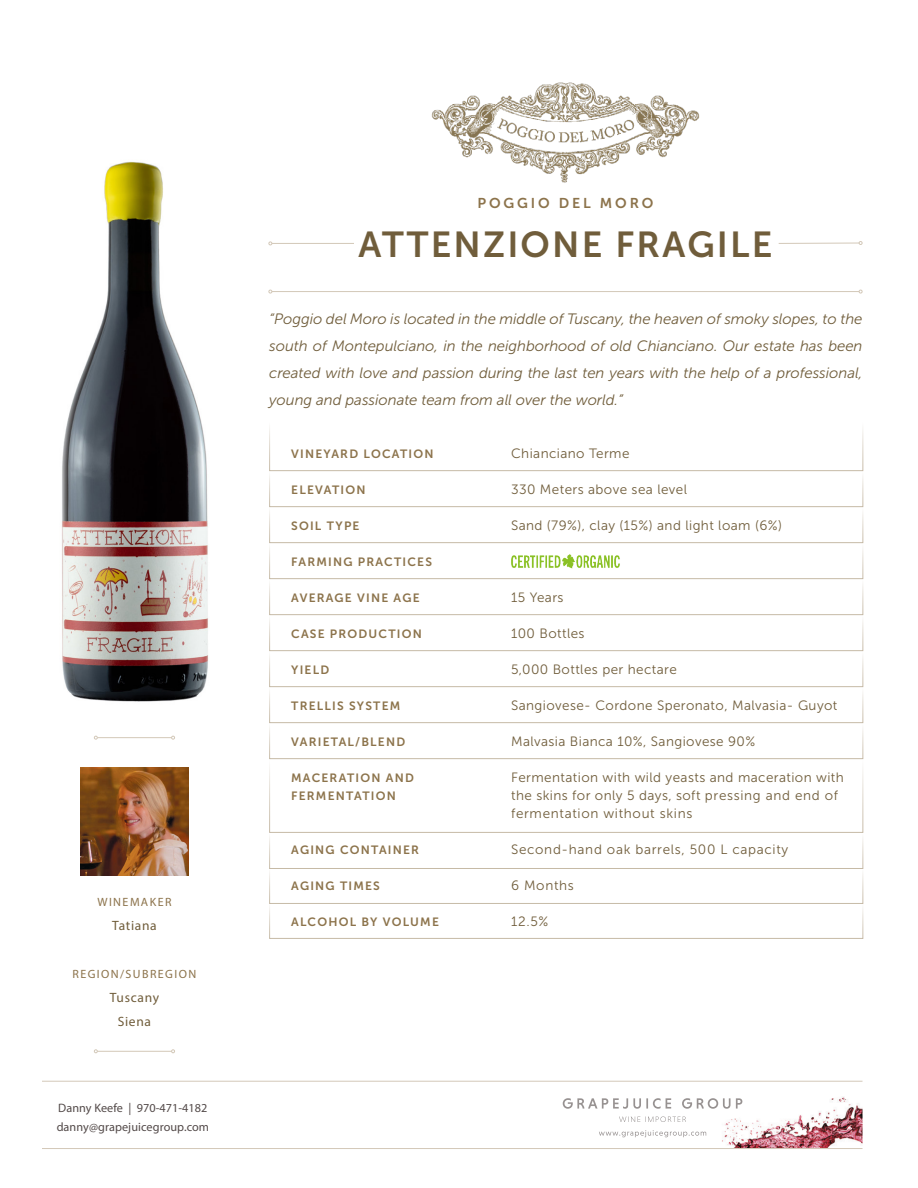
<style>
.page{position:relative;width:918px;height:1188px;background:#fff}
.page>*{position:absolute;margin:0;border:0;box-sizing:border-box;transform-origin:0 0}
.t1{font:36px "Museo Sans 700";letter-spacing:.06em;color:#705d3b}
.t2{font:italic 15px/27px "Museo Sans 300";letter-spacing:-.005em;color:#705d3b;text-align:justify}
.t3{font:14.25px "Museo Sans 700";letter-spacing:.2em;color:#8c734b}
.t4{font:13.5px/18px "Museo Sans 300";letter-spacing:.03em;color:#705d3b}
.t5{font:13.5px "Museo Sans 300";letter-spacing:.05em;color:#705d3b}
.t6{font:13.5px/24px "Myriad Pro";letter-spacing:.05em;color:#705d3b;text-align:center}
.t7{font:12.15px/19px "Myriad Pro";letter-spacing:.005em;color:#534a49}
.t8{font:12px/18px "Museo Sans 700";letter-spacing:.1em;color:#8c734b}
.t9{font:12px "Myriad Pro";letter-spacing:.12em;color:#8c734b}
</style>
<div class="page">
<img style="left:62px;top:162px;width:147px;height:606px">
<img style="left:722px;top:1097px;width:141px;height:51px">
<svg style="left:563px;top:1098px;width:179px;height:24px"></svg>
<svg style="left:599px;top:1130px;width:108px;height:8px"></svg>
<hr style="left:42px;top:1148px;width:820px;height:1px;background:#d3c8b8">
<hr style="left:42px;top:1081px;width:820px;height:1px;background:#d3c8b8">
<img style="left:80px;top:768px;width:109px;height:107px">
<hr style="left:97px;top:737px;width:75px;height:1px;background:#d3c8b8">
<svg style="left:94px;top:736px;width:4px;height:4px"></svg>
<svg style="left:171px;top:736px;width:4px;height:4px"></svg>
<hr style="left:97px;top:1051px;width:75px;height:1px;background:#d3c8b8">
<svg style="left:94px;top:1049px;width:4px;height:4px"></svg>
<svg style="left:171px;top:1049px;width:4px;height:4px"></svg>
<hr style="left:272px;top:291px;width:587px;height:1px;background:#d3c8b8">
<hr style="left:272px;top:243px;width:82px;height:1px;background:#d3c8b8">
<hr style="left:779px;top:243px;width:80px;height:1px;background:#d3c8b8">
<svg style="left:859px;top:241px;width:4px;height:4px"></svg>
<img style="left:511px;top:554px;width:109px;height:15px">
<img style="left:431px;top:82px;width:269px;height:101px">
<p class="t9" style="left:97px;top:894px;width:76px">WINEMAKER</p>
<p class="t6" style="left:112px;top:913px;width:46px">Tatiana</p>
<p class="t9" style="left:72px;top:966px;width:125px">REGION/SUBREGION</p>
<p class="t6" style="left:110px;top:985px;width:51px">Tuscany<br>Siena</p>
<p class="t7" style="left:57px;top:1098px;width:154px">Danny Keefe | 970-471-4182 danny@grapejuicegroup.com</p>
<p class="t3" style="left:478px;top:195px;width:177px">POGGIO DEL MORO</p>
<h1 class="t1" style="left:359px;top:225px;width:415px">ATTENZIONE FRAGILE</h1>
<p class="t2" style="left:269px;top:305px;width:595px">“Poggio del Moro is located in the middle of Tuscany, the heaven of smoky slopes, to the south of Montepulciano, in the neighborhood of old Chianciano. Our estate has been created with love and passion during the last ten years with the help of a professional, young and passionate team from all over the world.”</p>
<p class="t8" style="left:291px;top:445px;width:144px">VINEYARD LOCATION</p>
<p class="t8" style="left:291px;top:481px;width:76px">ELEVATION</p>
<p class="t8" style="left:291px;top:517px;width:70px">SOIL TYPE</p>
<p class="t8" style="left:291px;top:553px;width:142px">FARMING PRACTICES</p>
<p class="t8" style="left:291px;top:589px;width:130px">AVERAGE VINE AGE</p>
<p class="t8" style="left:291px;top:625px;width:132px">CASE PRODUCTION</p>
<p class="t8" style="left:291px;top:661px;width:40px">YIELD</p>
<p class="t8" style="left:291px;top:697px;width:111px">TRELLIS SYSTEM</p>
<p class="t8" style="left:291px;top:733px;width:115px">VARIETAL/BLEND</p>
<p class="t8" style="left:291px;top:769px;width:124px">MACERATION AND<br>FERMENTATION</p>
<p class="t8" style="left:291px;top:841px;width:129px">AGING CONTAINER</p>
<p class="t8" style="left:291px;top:877px;width:90px">AGING TIMES</p>
<p class="t8" style="left:291px;top:913px;width:149px">ALCOHOL BY VOLUME</p>
<p class="t4" style="left:511px;top:444px;width:120px">Chianciano Terme</p>
<p class="t4" style="left:511px;top:480px;width:178px">330 Meters above sea level</p>
<p class="t4" style="left:511px;top:516px;width:272px">Sand (79%), clay (15%) and light loam (6%)</p>
<p class="t4" style="left:511px;top:588px;width:54px">15 Years</p>
<p class="t4" style="left:511px;top:624px;width:75px">100 Bottles</p>
<p class="t4" style="left:511px;top:660px;width:167px">5,000 Bottles per hectare</p>
<p class="t4" style="left:511px;top:696px;width:328px">Sangiovese- Cordone Speronato, Malvasia- Guyot</p>
<p class="t4" style="left:511px;top:732px;width:246px">Malvasia Bianca 10%, Sangiovese 90%</p>
<p class="t4" style="left:511px;top:768px;width:334px">Fermentation with wild yeasts and maceration with the skins for only 5 days, soft pressing and end of fermentation without skins</p>
<p class="t5" style="left:511px;top:842px;width:279px">Second-hand oak barrels, 500 L capacity</p>
<p class="t4" style="left:511px;top:876px;width:64px">6 Months</p>
<p class="t4" style="left:511px;top:912px;width:39px">12.5%</p>
</div>
